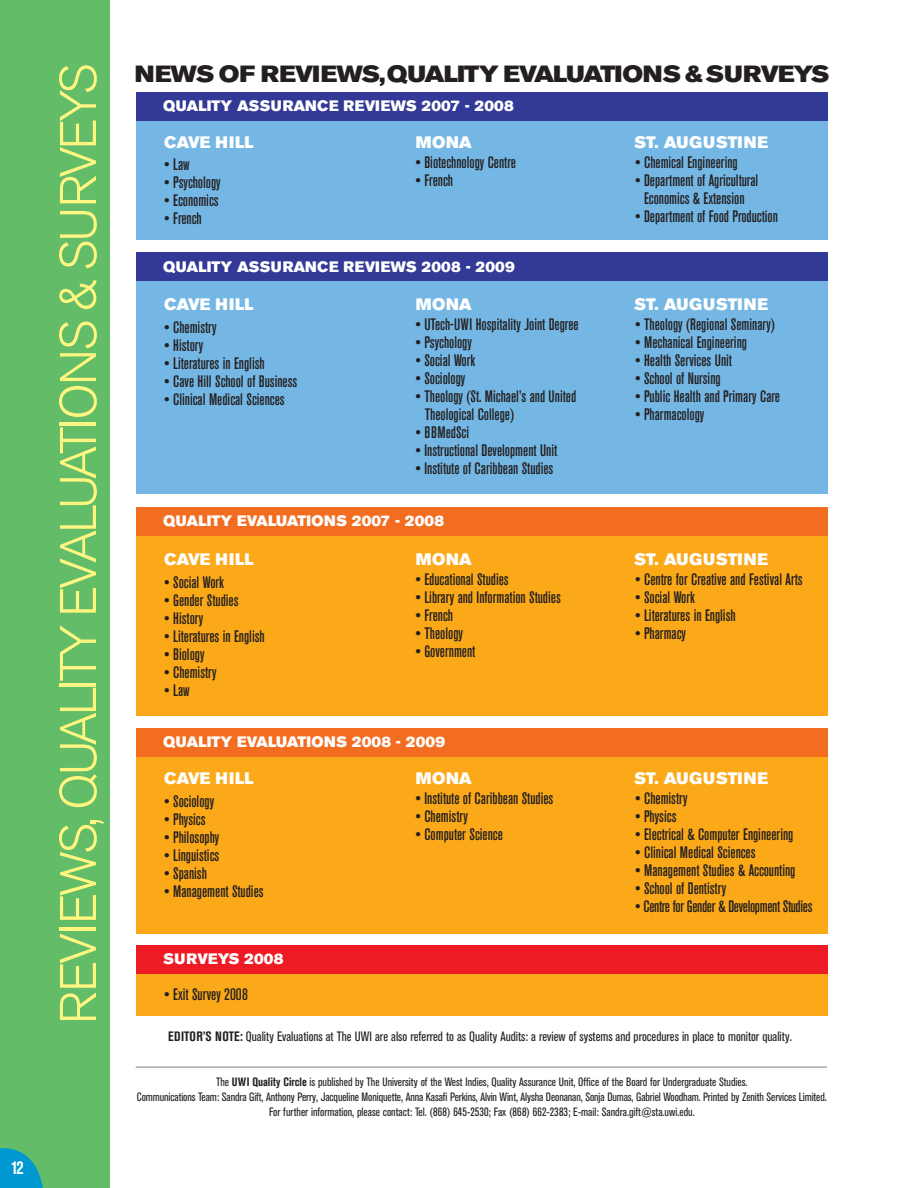
<style>
.page{position:relative;width:918px;height:1188px;background:#fff}
.page>*{position:absolute;margin:0;border:0;box-sizing:border-box;transform-origin:0 0}
.t1{font:300 51px "Akzidenz Grotesk BE";letter-spacing:-.055em;color:#fff682}
.t2{font:23.25px "Akzidenz Grotesk BE Super";letter-spacing:-.04em;color:#231f20;scale:1.1 1}
.t3{font:700 condensed 18.9px "Akzidenz Grotesk BE";color:#fff;scale:.95 1}
.t4{font:500 condensed 16.5px/18px "Akzidenz Grotesk BE";color:#231f20;text-align:center}
.t5{font:16.5px "Akzidenz Grotesk BE Super";letter-spacing:.025em;color:#fff}
.t6{font:500 condensed 16.5px "Akzidenz Grotesk BE";letter-spacing:-.02em;color:#231f20}
.t7{font:15px "Akzidenz Grotesk BE Super";color:#fff}
.t8{font:15px "Akzidenz Grotesk BE Super";letter-spacing:.02em;color:#fff}
.t9{font:condensed 13.5px "Akzidenz Grotesk BE";color:#231f20}
.t10{font:condensed 12px/15px "Akzidenz Grotesk BE";color:#231f20;text-align:center}
.s1{font-weight:700}
</style>
<div class="page">
<div style="left:0;top:0;width:110px;height:1188px;background:#63bd68"></div>
<div style="left:136px;top:120px;width:692px;height:119px;background:#75b7e4"></div>
<svg style="left:0;top:1148px;width:43px;height:40px"></svg>
<div style="left:136px;top:92px;width:692px;height:28px;background:#323996"></div>
<div style="left:136px;top:272px;width:692px;height:222px;background:#75b7e4"></div>
<div style="left:136px;top:253px;width:692px;height:28px;background:#323996"></div>
<div style="left:136px;top:535px;width:692px;height:180px;background:#fba919"></div>
<div style="left:136px;top:507px;width:692px;height:28px;background:#f36d21"></div>
<div style="left:136px;top:756px;width:692px;height:178px;background:#fba919"></div>
<div style="left:136px;top:728px;width:692px;height:28px;background:#f36d21"></div>
<div style="left:136px;top:973px;width:692px;height:43px;background:#fba919"></div>
<div style="left:136px;top:945px;width:692px;height:28px;background:#ed1c24"></div>
<hr style="left:136px;top:1066px;width:691px;height:2px;background:#a7a9ac">
<p class="t3" style="left:11px;top:1157px;width:15px">12</p>
<h1 class="t1" style="left:50px;top:1024px;width:962px;rotate:-90deg">REVIEWS, QUALITY EVALUATIONS &amp; SURVEYS</h1>
<h2 class="t2" style="left:135px;top:61px;width:633px">NEWS OF REVIEWS,QUALITY EVALUATIONS &amp;SURVEYS</h2>
<p class="t7" style="left:163px;top:97px;width:352px">QUALITY ASSURANCE REVIEWS 2007 - 2008</p>
<p class="t5" style="left:164px;top:133px;width:91px">CAVE HILL</p>
<p class="t5" style="left:416px;top:133px;width:58px">MONA</p>
<p class="t5" style="left:634px;top:133px;width:135px">ST. AUGUSTINE</p>
<p class="t4" style="left:635px;top:154px;width:104px">• Chemical Engineering</p>
<p class="t4" style="left:635px;top:172px;width:125px">• Department of Agricultural<br>Economics &amp; Extension</p>
<p class="t4" style="left:635px;top:208px;width:144px">• Department of Food Production</p>
<p class="t4" style="left:416px;top:154px;width:102px">• Biotechnology Centre</p>
<p class="t4" style="left:416px;top:172px;width:39px">• French</p>
<p class="t4" style="left:164px;top:156px;width:27px">• Law</p>
<p class="t4" style="left:164px;top:174px;width:58px">• Psychology</p>
<p class="t4" style="left:164px;top:192px;width:56px">• Economics</p>
<p class="t4" style="left:164px;top:210px;width:39px">• French</p>
<p class="t7" style="left:163px;top:258px;width:353px">QUALITY ASSURANCE REVIEWS 2008 - 2009</p>
<p class="t5" style="left:164px;top:295px;width:91px">CAVE HILL</p>
<p class="t5" style="left:416px;top:295px;width:58px">MONA</p>
<p class="t5" style="left:634px;top:295px;width:135px">ST. AUGUSTINE</p>
<p class="t4" style="left:635px;top:316px;width:141px">• Theology (Regional Seminary)</p>
<p class="t4" style="left:635px;top:334px;width:113px">• Mechanical Engineering</p>
<p class="t4" style="left:635px;top:352px;width:98px">• Health Services Unit</p>
<p class="t4" style="left:635px;top:370px;width:87px">• School of Nursing</p>
<p class="t4" style="left:635px;top:388px;width:146px">• Public Health and Primary Care</p>
<p class="t4" style="left:635px;top:406px;width:71px">• Pharmacology</p>
<p class="t4" style="left:416px;top:316px;width:165px">• UTech-UWI Hospitality Joint Degree</p>
<p class="t4" style="left:416px;top:334px;width:58px">• Psychology</p>
<p class="t4" style="left:416px;top:352px;width:61px">• Social Work</p>
<p class="t4" style="left:416px;top:370px;width:51px">• Sociology</p>
<p class="t4" style="left:425px;top:388px;width:153px;text-align:left;text-indent:-9px">• Theology (St. Michael’s and United<br>Theological College)</p>
<p class="t4" style="left:416px;top:424px;width:55px">• BBMedSci</p>
<p class="t4" style="left:416px;top:442px;width:143px">• Instructional Development Unit</p>
<p class="t4" style="left:416px;top:460px;width:139px">• Institute of Caribbean Studies</p>
<p class="t4" style="left:164px;top:319px;width:54px">• Chemistry</p>
<p class="t4" style="left:164px;top:337px;width:41px">• History</p>
<p class="t4" style="left:164px;top:355px;width:102px">• Literatures in English</p>
<p class="t4" style="left:164px;top:373px;width:135px">• Cave Hill School of Business</p>
<p class="t4" style="left:164px;top:391px;width:122px">• Clinical Medical Sciences</p>
<p class="t7" style="left:163px;top:512px;width:282px">QUALITY EVALUATIONS 2007 - 2008</p>
<p class="t5" style="left:164px;top:549px;width:91px">CAVE HILL</p>
<p class="t5" style="left:416px;top:549px;width:58px">MONA</p>
<p class="t5" style="left:634px;top:549px;width:135px">ST. AUGUSTINE</p>
<p class="t4" style="left:635px;top:570px;width:169px">• Centre for Creative and Festival Arts</p>
<p class="t4" style="left:635px;top:588px;width:61px">• Social Work</p>
<p class="t4" style="left:635px;top:606px;width:102px">• Literatures in English</p>
<p class="t4" style="left:635px;top:624px;width:52px">• Pharmacy</p>
<p class="t4" style="left:416px;top:571px;width:95px">• Educational Studies</p>
<p class="t4" style="left:416px;top:589px;width:147px">• Library and Information Studies</p>
<p class="t4" style="left:416px;top:607px;width:39px">• French</p>
<p class="t4" style="left:416px;top:625px;width:49px">• Theology</p>
<p class="t4" style="left:416px;top:643px;width:61px">• Government</p>
<p class="t4" style="left:164px;top:574px;width:61px">• Social Work</p>
<p class="t4" style="left:164px;top:592px;width:76px">• Gender Studies</p>
<p class="t4" style="left:164px;top:610px;width:41px">• History</p>
<p class="t4" style="left:164px;top:628px;width:102px">• Literatures in English</p>
<p class="t4" style="left:164px;top:646px;width:42px">• Biology</p>
<p class="t4" style="left:164px;top:664px;width:54px">• Chemistry</p>
<p class="t4" style="left:164px;top:682px;width:27px">• Law</p>
<p class="t7" style="left:163px;top:733px;width:283px">QUALITY EVALUATIONS 2008 - 2009</p>
<p class="t5" style="left:164px;top:769px;width:91px">CAVE HILL</p>
<p class="t5" style="left:416px;top:769px;width:58px">MONA</p>
<p class="t5" style="left:634px;top:769px;width:135px">ST. AUGUSTINE</p>
<p class="t4" style="left:635px;top:790px;width:54px">• Chemistry</p>
<p class="t4" style="left:635px;top:808px;width:43px">• Physics</p>
<p class="t4" style="left:635px;top:826px;width:160px">• Electrical &amp; Computer Engineering</p>
<p class="t4" style="left:635px;top:844px;width:122px">• Clinical Medical Sciences</p>
<p class="t4" style="left:635px;top:862px;width:162px">• Management Studies &amp; Accounting</p>
<p class="t4" style="left:635px;top:880px;width:92px">• School of Dentistry</p>
<p class="t6" style="left:635px;top:897px;width:179px">• Centre for Gender &amp; Development Studies</p>
<p class="t4" style="left:416px;top:790px;width:139px">• Institute of Caribbean Studies</p>
<p class="t4" style="left:416px;top:808px;width:54px">• Chemistry</p>
<p class="t4" style="left:416px;top:826px;width:89px">• Computer Science</p>
<p class="t4" style="left:164px;top:793px;width:51px">• Sociology</p>
<p class="t4" style="left:164px;top:811px;width:43px">• Physics</p>
<p class="t4" style="left:164px;top:829px;width:57px">• Philosophy</p>
<p class="t4" style="left:164px;top:847px;width:57px">• Linguistics</p>
<p class="t4" style="left:164px;top:865px;width:44px">• Spanish</p>
<p class="t4" style="left:164px;top:883px;width:101px">• Management Studies</p>
<p class="t8" style="left:163px;top:950px;width:122px">SURVEYS 2008</p>
<p class="t4" style="left:164px;top:986px;width:85px">• Exit Survey 2008</p>
<p class="t9" style="left:168px;top:1029px;width:625px"><span class="s1">EDITOR’S NOTE:</span> Quality Evaluations at The UWI are also referred to as Quality Audits: a review of systems and procedures in place to monitor quality.</p>
<p class="t10" style="left:137px;top:1074px;width:691px">The <span class="s1">UWI Quality Circle</span> is published by The University of the West Indies, Quality Assurance Unit, Office of the Board for Undergraduate Studies.<br>Communications Team: Sandra Gift, Anthony Perry, Jacqueline Moniquette, Anna Kasafi Perkins, Alvin Wint, Alysha Deonanan, Sonja Dumas, Gabriel Woodham. Printed by Zenith Services Limited.<br>For further information, please contact: Tel. (868) 645-2530; Fax (868) 662-2383; E-mail: Sandra.gift@sta.uwi.edu.</p>
</div>
